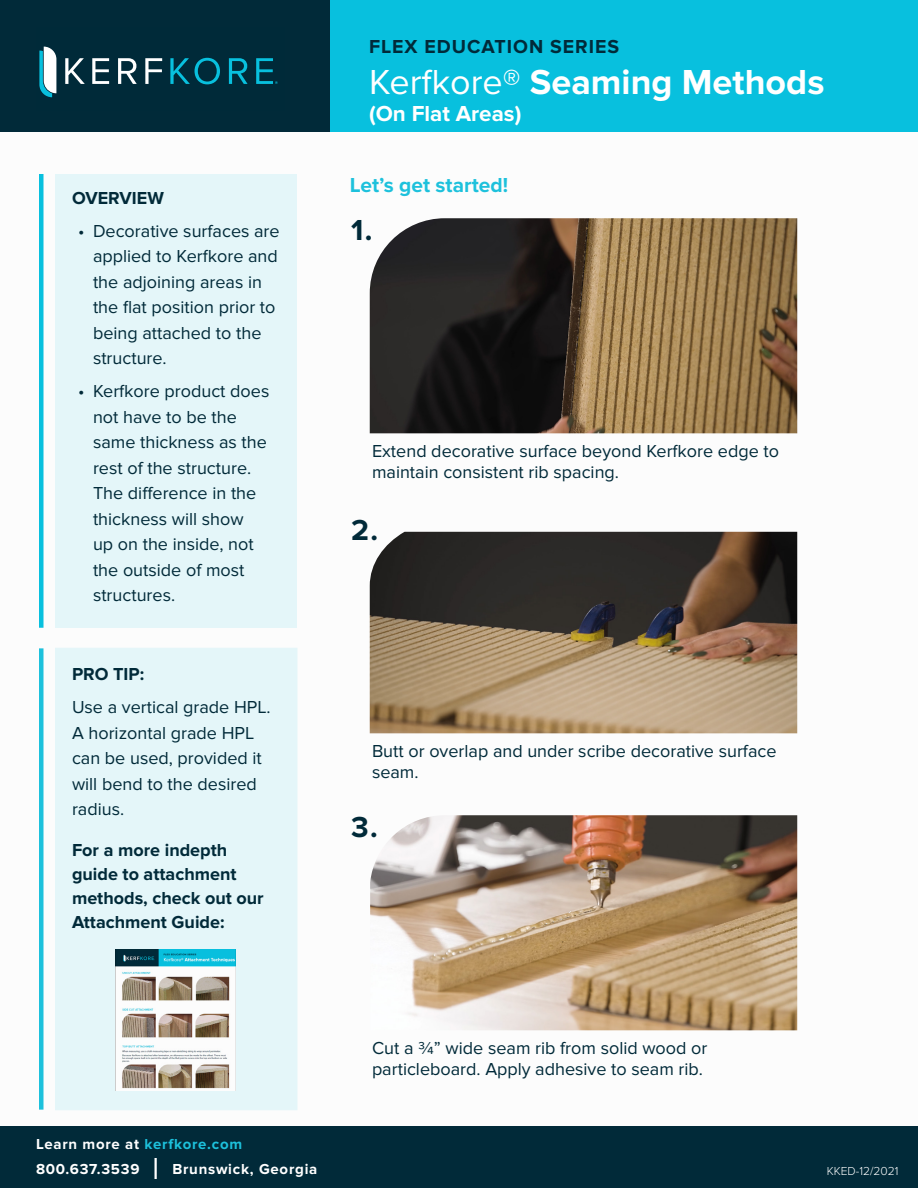
<style>
.page{position:relative;width:918px;height:1188px;background:#fff}
.page>*{position:absolute;margin:0;border:0;box-sizing:border-box;transform-origin:0 0}
.t1{font:700 36px "Proxima Nova";color:#fff}
.t2{font:700 30px "Proxima Nova";color:#012a39}
.t3{font:700 22.5px "Proxima Nova";color:#fff}
.Paragraph_Style_1{font:700 21px "Proxima Nova";color:#1dc1dc}
.t4{font:700 19.5px "Proxima Nova";letter-spacing:.05em;color:#012a39}
.Paragraph_Style_1-2{font:18px/25.5px "Proxima Nova";color:#012a39}
.t5{font:700 18px/24px "Proxima Nova";color:#012a39}
.t6{font:700 15px "Proxima Nova";letter-spacing:.05em;color:#fff}
.t7{font:700 15px "Proxima Nova";letter-spacing:.05em;color:#1dc1dc}
.t8{font:300 12px "Proxima Nova";color:#fff}
.s1{font-weight:400}
.s2{color:#fff}
</style>
<div class="page">
<div style="left:55px;top:174px;width:242px;height:454px;background:#e4f6f9"></div>
<div style="left:312px;top:0;width:606px;height:132px;background:#08c0de"></div>
<div style="left:0;top:0;width:330px;height:132px;background:#012a39"></div>
<div style="left:39px;top:174px;width:5px;height:454px;background:#08c0de"></div>
<div style="left:39px;top:648px;width:5px;height:462px;background:#1dc1dc"></div>
<div style="left:55px;top:648px;width:242px;height:462px;background:#e4f6f9"></div>
<img style="left:370px;top:218px;width:427px;height:215px">
<img style="left:370px;top:815px;width:427px;height:215px">
<img style="left:370px;top:532px;width:427px;height:201px">
<div style="left:0;top:1126px;width:918px;height:62px;background:#012a39"></div>
<hr style="left:154px;top:1158px;width:3px;height:21px;background:#fff">
<svg style="left:65px;top:58px;width:20px;height:26px"></svg>
<svg style="left:92px;top:58px;width:17px;height:26px"></svg>
<svg style="left:118px;top:58px;width:19px;height:26px"></svg>
<svg style="left:145px;top:58px;width:17px;height:26px"></svg>
<svg style="left:170px;top:58px;width:50px;height:26px"></svg>
<svg style="left:229px;top:58px;width:19px;height:26px"></svg>
<svg style="left:39px;top:47px;width:17px;height:50px"></svg>
<svg style="left:256px;top:58px;width:22px;height:26px"></svg>
<img style="left:115px;top:950px;width:120px;height:140px">
<p class="t5" style="left:72px;top:186px;width:93px">OVERVIEW</p>
<p class="Paragraph_Style_1-2" style="left:93px;top:218px;width:188px;text-indent:-15px">• Decorative surfaces are applied to Kerfkore and the adjoining areas in the flat position prior to being attached to the structure.</p>
<p class="Paragraph_Style_1-2" style="left:93px;top:379px;width:178px;text-indent:-15px">• Kerfkore product does not have to be the same thickness as the rest of the structure.<br>The difference in the thickness will show<br>up on the inside, not the outside of most structures.</p>
<p class="t5" style="left:72px;top:663px;width:74px">PRO TIP:</p>
<p class="Paragraph_Style_1-2" style="left:72px;top:695px;width:200px">Use a vertical grade HPL.<br>A horizontal grade HPL can be used, provided it will bend to the desired radius.</p>
<p class="t5" style="left:72px;top:839px;width:193px">For a more indepth guide to attachment methods, check out our<br>Attachment Guide:</p>
<p class="t4" style="left:369px;top:35px;width:252px">FLEX EDUCATION SERIES</p>
<p class="t1" style="left:369px;top:61px;width:457px"><span class="s1">Kerfkore®</span> Seaming Methods</p>
<p class="t3" style="left:369px;top:100px;width:154px">(On Flat Areas)</p>
<p class="Paragraph_Style_1" style="left:350px;top:173px;width:160px">Let’s get started!</p>
<p class="t2" style="left:351px;top:212px;width:23px">1.</p>
<p class="Paragraph_Style_1-2" style="left:372px;top:438px;width:409px">Extend decorative surface beyond Kerfkore edge to</p>
<p class="Paragraph_Style_1-2" style="left:372px;top:460px;width:249px">maintain consistent rib spacing.</p>
<p class="t2" style="left:351px;top:512px;width:29px">2.</p>
<p class="Paragraph_Style_1-2" style="left:372px;top:740px;width:406px;line-height:21.6px">Butt or overlap and under scribe decorative surface seam.</p>
<p class="t2" style="left:351px;top:809px;width:28px">3.</p>
<p class="Paragraph_Style_1-2" style="left:372px;top:1037px;width:337px;line-height:21.6px">Cut a ¾” wide seam rib from solid wood or particleboard. Apply adhesive to seam rib.</p>
<p class="t7" style="left:36px;top:1135px;width:208px"><span class="s2">Learn more at</span> kerfkore.com</p>
<p class="t6" style="left:36px;top:1161px;width:105px">800.637.3539</p>
<p class="t6" style="left:172px;top:1161px;width:146px">Brunswick, Georgia</p>
<p class="t8" style="left:827px;top:1165px;width:73px">KKED-12/2021</p>
</div>
